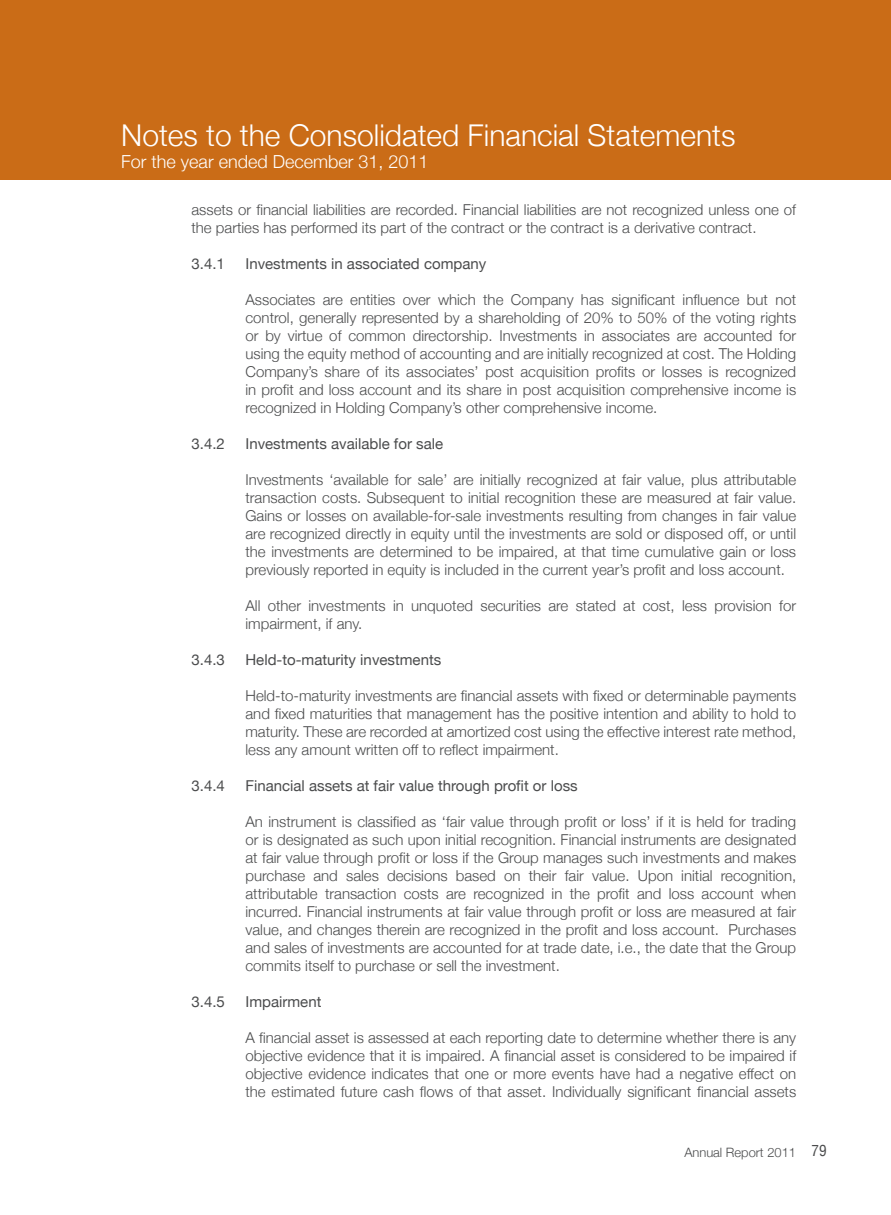
<style>
.page{position:relative;width:891px;height:1215px;background:#fff}
.page>*{position:absolute;margin:0;border:0;box-sizing:border-box;transform-origin:0 0}
.t1{font:300 30px "Helvetica Neue";color:#fff}
.t2{font:300 18px "Helvetica Neue";color:#fff}
.t3{font:300 15px/18px "Helvetica Neue";color:#4b4c4d;text-align:justify}
.t4{font:15px "Helvetica Neue";color:#4b4c4d}
.t5{font:300 12.9px "Helvetica Neue";color:#4b4c4d}
.s1{font-family:"Helvetica";font-weight:400;font-stretch:condensed;font-size:15px}
</style>
<div class="page">
<div style="left:0;top:0;width:890px;height:179px;background:#ca6c17"></div>
<h1 class="t1" style="left:121px;top:117px;width:615px">Notes to the Consolidated Financial Statements</h1>
<p class="t2" style="left:121px;top:150px;width:309px">For the year ended December 31, 2011</p>
<p class="t3" style="left:191px;top:200px;width:606px">assets or financial liabilities are recorded. Financial liabilities are not recognized unless one of the parties has performed its part of the contract or the contract is a derivative contract.</p>
<p class="t4" style="left:191px;top:254px;width:35px">3.4.1</p>
<p class="t4" style="left:245px;top:254px;width:242px">Investments in associated company</p>
<p class="t3" style="left:245px;top:290px;width:552px">Associates are entities over which the Company has significant influence but not control, generally represented by a shareholding of 20% to 50% of the voting rights or by virtue of common directorship. Investments in associates are accounted for using the equity method of accounting and are initially recognized at cost. The Holding Company’s share of its associates’ post acquisition profits or losses is recognized in profit and loss account and its share in post acquisition comprehensive income is recognized in Holding Company’s other comprehensive income.</p>
<p class="t4" style="left:191px;top:434px;width:35px">3.4.2</p>
<p class="t4" style="left:245px;top:434px;width:199px">Investments available for sale</p>
<p class="t3" style="left:245px;top:470px;width:552px">Investments ‘available for sale’ are initially recognized at fair value, plus attributable transaction costs. Subsequent to initial recognition these are measured at fair value.<br>Gains or losses on available-for-sale investments resulting from changes in fair value are recognized directly in equity until the investments are sold or disposed off, or until the investments are determined to be impaired, at that time cumulative gain or loss previously reported in equity is included in the current year’s profit and loss account.</p>
<p class="t3" style="left:245px;top:596px;width:552px">All other investments in unquoted securities are stated at cost, less provision for impairment, if any.</p>
<p class="t4" style="left:191px;top:650px;width:35px">3.4.3</p>
<p class="t4" style="left:245px;top:650px;width:197px">Held-to-maturity investments</p>
<p class="t3" style="left:245px;top:686px;width:552px">Held-to-maturity investments are financial assets with fixed or determinable payments and fixed maturities that management has the positive intention and ability to hold to maturity. These are recorded at amortized cost using the effective interest rate method, less any amount written off to reflect impairment.</p>
<p class="t4" style="left:191px;top:776px;width:35px">3.4.4</p>
<p class="t4" style="left:245px;top:776px;width:333px">Financial assets at fair value through profit or loss</p>
<p class="t3" style="left:245px;top:812px;width:552px">An instrument is classified as ‘fair value through profit or loss’ if it is held for trading or is designated as such upon initial recognition. Financial instruments are designated at fair value through profit or loss if the Group manages such investments and makes purchase and sales decisions based on their fair value. Upon initial recognition, attributable transaction costs are recognized in the profit and loss account when incurred. Financial instruments at fair value through profit or loss are measured at fair value, and changes therein are recognized in the profit and loss account. Purchases and sales of investments are accounted for at trade date, i.e., the date that the Group commits itself to purchase or sell the investment.</p>
<p class="t4" style="left:191px;top:992px;width:35px">3.4.5</p>
<p class="t4" style="left:245px;top:992px;width:77px">Impairment</p>
<p class="t3" style="left:245px;top:1028px;width:552px">A financial asset is assessed at each reporting date to determine whether there is any objective evidence that it is impaired. A financial asset is considered to be impaired if objective evidence indicates that one or more events have had a negative effect on the estimated future cash flows of that asset. Individually significant financial assets</p>
<p class="t5" style="left:684px;top:1143px;width:144px">Annual Report 2011 <span class="s1">79</span></p>
</div>
